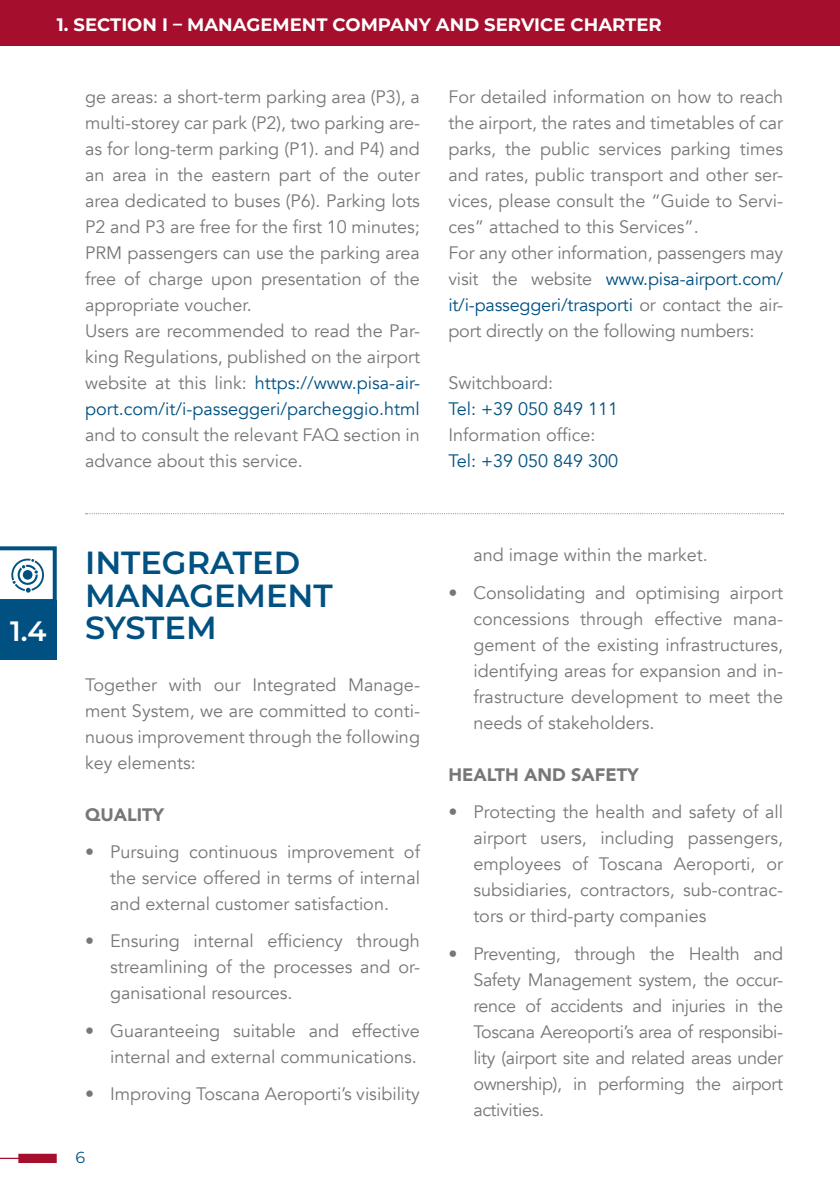
<style>
.page{position:relative;width:840px;height:1191px;background:#fff}
.page>*{position:absolute;margin:0;border:0;box-sizing:border-box;transform-origin:0 0}
.t1{font:600 32px/32px "Montserrat";color:#005181}
.t2{font:600 28px "Montserrat";color:#fff}
.t3{font:18px/26px "Avenir";color:#787776;text-align:justify}
.t4{font:700 18px "Montserrat";color:#fff}
.t5{font:18px "Avenir";color:#005181}
.t6{font:900 18px "Avenir";color:#787776}
.t7{font:16px "Montserrat";color:#005181}
.s1{color:#005181}
</style>
<div class="page">
<svg style="left:0;top:1153px;width:57px;height:10px"></svg>
<div style="left:0;top:0;width:839px;height:45px;background:#a50f2d"></div>
<div style="left:0;top:600px;width:57px;height:60px;background:#005181"></div>
<svg style="left:0;top:546px;width:57px;height:54px"></svg>
<svg style="left:86px;top:513px;width:697px;height:1px"></svg>
<p class="t4" style="left:57px;top:12px;width:606px">1. SECTION I – MANAGEMENT COMPANY AND SERVICE CHARTER</p>
<p class="t3" style="left:85px;top:84px;width:336px;text-align:left">ge areas: a short-term parking area (P3), a multi-storey car park (P2), two parking are&shy;as for long-term parking (P1). and P4) and an area in the eastern part of the outer area dedicated to buses (P6). Parking lots P2 and P3 are free for the first 10 minutes; PRM passengers can use the parking area free of charge upon presentation of the appropriate voucher.<br>Users are recommended to read the Par&shy;king Regulations, published on the airport website at this link: <span class="s1">https://www.pisa-air&shy;port.com/it/i-passeggeri/parcheggio.html</span></p>
<p class="t3" style="left:85px;top:422px;width:336px">and to consult the relevant FAQ section in advance about this service.</p>
<p class="t3" style="left:448px;top:84px;width:336px;text-align:left">For detailed information on how to reach the airport, the rates and timetables of car parks, the public services parking times and rates, public transport and other ser&shy;vices, please consult the “Guide to Servi&shy;ces” attached to this Services”.<br>For any other information, passengers may visit the website <span class="s1">www.pisa-airport.com/ it/i-passeggeri/trasporti</span> or contact the air&shy;port directly on the following numbers:</p>
<p class="t3" style="left:448px;top:370px;width:106px">Switchboard:</p>
<p class="t5" style="left:448px;top:398px;width:171px">Tel: +39 050 849 111</p>
<p class="t3" style="left:448px;top:422px;width:149px">Information office:</p>
<p class="t5" style="left:448px;top:450px;width:171px">Tel: +39 050 849 300</p>
<h2 class="t2" style="left:10px;top:611px;width:38px">1.4</h2>
<h1 class="t1" style="left:85px;top:545px;width:249px">INTEGRATED<br>MANAGEMENT<br>SYSTEM</h1>
<p class="t3" style="left:85px;top:671px;width:336px">Together with our Integrated Manage&shy;ment System, we are committed to conti&shy;nuous improvement through the following key elements:</p>
<p class="t6" style="left:85px;top:799px;width:81px">QUALITY</p>
<p class="t3" style="left:110px;top:839px;width:311px;text-indent:-25px">• Pursuing continuous improvement of the service offered in terms of internal and external customer satisfaction.</p>
<p class="t3" style="left:110px;top:928px;width:311px;text-indent:-25px">• Ensuring internal efficiency through streamlining of the processes and or&shy;ganisational resources.</p>
<p class="t3" style="left:85px;top:1017px;width:336px;text-align:right">• Guaranteeing suitable and effective internal and external communications.</p>
<p class="t3" style="left:85px;top:1081px;width:336px">• Improving Toscana Aeroporti’s visibility</p>
<p class="t7" style="left:75px;top:1146px;width:11px">6</p>
<p class="t3" style="left:473px;top:542px;width:236px">and image within the market.</p>
<p class="t3" style="left:473px;top:580px;width:311px;text-indent:-25px">• Consolidating and optimising airport concessions through effective mana&shy;gement of the existing infrastructures, identifying areas for expansion and in&shy;frastructure development to meet the needs of stakeholders.</p>
<p class="t6" style="left:448px;top:759px;width:192px">HEALTH AND SAFETY</p>
<p class="t3" style="left:473px;top:799px;width:311px;text-indent:-25px">• Protecting the health and safety of all airport users, including passengers, employees of Toscana Aeroporti, or subsidiaries, contractors, sub-contrac&shy;tors or third-party companies</p>
<p class="t3" style="left:473px;top:940px;width:311px;text-indent:-25px">• Preventing, through the Health and Safety Management system, the occur&shy;rence of accidents and injuries in the Toscana Aereoporti’s area of responsibi&shy;lity (airport site and related areas under ownership), in performing the airport activities.</p>
</div>
